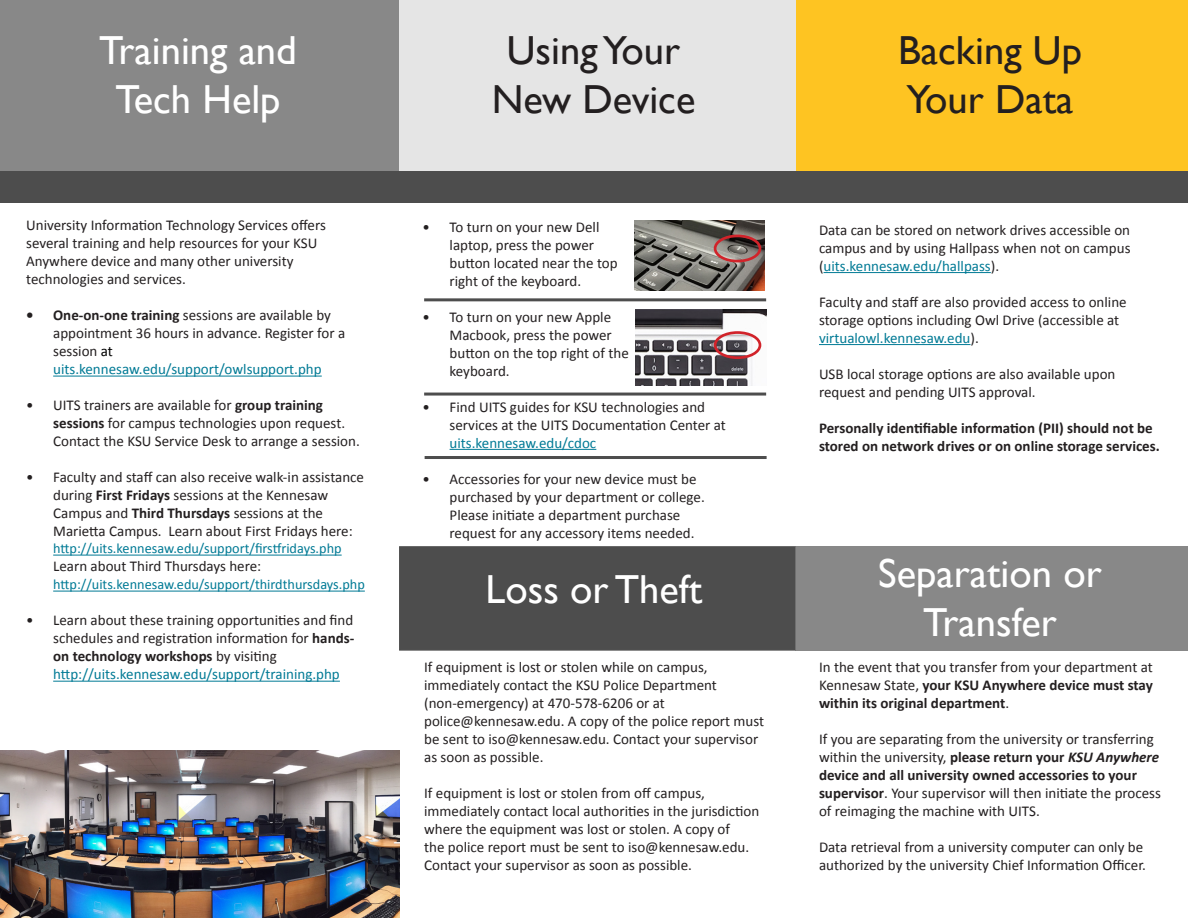
<style>
.page{position:relative;width:1188px;height:918px;background:#fff}
.page>*{position:absolute;margin:0;border:0;box-sizing:border-box;transform-origin:0 0}
.t1{font:40.5px "Gill Sans";color:#fff}
.t2{font:40.5px "Gill Sans";color:#231f20}
.t3{font:15px/18px "Calibri";color:#231f20}
.t4{font:700 15px/18px "Calibri";color:#231f20}
.t5{font:14.25px "Calibri";color:#007a95}
.s1{font-weight:700}
.s2{color:#000}
.s3{color:#007a95}
.s4{font-weight:700;font-style:italic}
</style>
<div class="page">
<div style="left:795px;top:0;width:393px;height:172px;background:#fec422"></div>
<div style="left:0;top:0;width:399px;height:172px;background:#888"></div>
<div style="left:795px;top:546px;width:393px;height:105px;background:#888"></div>
<div style="left:399px;top:0;width:396px;height:172px;background:#e5e5e5"></div>
<div style="left:0;top:172px;width:1188px;height:31px;background:#4d4d4d"></div>
<hr style="left:824px;top:272px;width:167px;height:1px;background:#007a95">
<hr style="left:819px;top:344px;width:152px;height:1px;background:#007a95">
<hr style="left:53px;top:376px;width:269px;height:1px;background:#007a95">
<hr style="left:53px;top:555px;width:289px;height:1px;background:#007a95">
<hr style="left:53px;top:591px;width:312px;height:1px;background:#007a95">
<hr style="left:53px;top:681px;width:287px;height:1px;background:#007a95">
<img style="left:0;top:750px;width:399px;height:168px">
<div style="left:399px;top:546px;width:396px;height:105px;background:#4d4d4d;border:2px solid #4d4d4d"></div>
<hr style="left:450px;top:449px;width:146px;height:1px;background:#007a95">
<img style="left:634px;top:220px;width:131px;height:71px">
<div style="left:714px;top:235px;width:47px;height:27px;border:3px solid #d1232a;border-radius:50%"></div>
<hr style="left:424px;top:393px;width:342px;height:3px;background:#4d4d4d">
<hr style="left:425px;top:456px;width:342px;height:3px;background:#4d4d4d">
<hr style="left:424px;top:298px;width:342px;height:3px;background:#4d4d4d">
<img style="left:636px;top:309px;width:130px;height:77px">
<div style="left:714px;top:331px;width:47px;height:28px;border:3px solid #d1232a;border-radius:50%"></div>
<p class="t1" style="left:99px;top:27px;width:199px">Training and</p>
<p class="t1" style="left:115px;top:75px;width:167px">Tech Help</p>
<p class="t3" style="left:26px;top:216px;width:301px">University Information Technology Services offers several training and help resources for your KSU Anywhere device and many other university technologies and services.</p>
<p class="t3" style="left:53px;top:306px;width:294px;text-indent:-27px"><span class="s1">• One-on-one training</span> sessions are available by appointment 36 hours in advance. Register for a session <span class="s2">at </span><span class="s3">uits.kennesaw.edu/support/owlsupport.php</span></p>
<p class="t3" style="left:53px;top:396px;width:308px;text-indent:-27px">• UITS trainers are available for <span class="s1">group training sessions</span> for campus technologies upon request.<br>Contact the KSU Service Desk to arrange a session.</p>
<p class="t3" style="left:53px;top:468px;width:312px;text-indent:-27px">• Faculty and staff can also receive walk-in assistance during <span class="s1">First Fridays</span> sessions at the Kennesaw Campus and <span class="s1">Third Thursdays</span> sessions at the Marietta Campus. Learn about First Fridays here:</p>
<p class="t5" style="left:53px;top:540px;width:290px">http://uits.kennesaw.edu/support/firstfridays.php</p>
<p class="t3" style="left:53px;top:558px;width:210px">Learn about Third Thursdays here:</p>
<p class="t5" style="left:53px;top:576px;width:313px">http://uits.kennesaw.edu/support/thirdthursdays.php</p>
<p class="t3" style="left:53px;top:612px;width:303px;text-indent:-27px">• Learn about these training opportunities and find schedules and registration information for <span class="s1">hands&shy;on technology workshops</span> by visiting <span class="s3">http://uits.kennesaw.edu/support/training.php</span></p>
<p class="t2" style="left:507px;top:27px;width:175px">Using Your</p>
<p class="t2" style="left:492px;top:75px;width:205px">New Device</p>
<p class="t3" style="left:450px;top:218px;width:170px;text-indent:-27px">• To turn on your new Dell laptop, press the power button located near the top right of the keyboard.</p>
<p class="t3" style="left:450px;top:308px;width:181px;text-indent:-27px">• To turn on your new Apple<br>Macbook, press the power button on the top right of the keyboard.</p>
<p class="t3" style="left:450px;top:398px;width:278px;text-indent:-27px">• Find UITS guides for KSU technologies and services at the UITS Documentation Center at <span class="s3">uits.kennesaw.edu/cdoc</span></p>
<p class="t3" style="left:450px;top:470px;width:257px;text-indent:-27px">• Accessories for your new device must be purchased by your department or college.<br>Please initiate a department purchase request for any accessory items needed.</p>
<p class="t1" style="left:486px;top:566px;width:218px">Loss or Theft</p>
<p class="t3" style="left:424px;top:658px;width:342px">If equipment is lost or stolen while on campus, immediately contact the KSU Police Department (non-emergency) at 470-578-6206 or at police@kennesaw.edu. A copy of the police report must be sent to iso@kennesaw.edu. Contact your supervisor as soon as possible.</p>
<p class="t3" style="left:424px;top:784px;width:337px">If equipment is lost or stolen from off campus, immediately contact local authorities in the jurisdiction where the equipment was lost or stolen. A copy of<br>the police report must be sent to iso@kennesaw.edu.<br>Contact your supervisor as soon as possible.</p>
<p class="t2" style="left:898px;top:27px;width:185px">Backing Up</p>
<p class="t2" style="left:906px;top:75px;width:169px">Your Data</p>
<p class="t3" style="left:819px;top:221px;width:313px;text-align:justify">Data can be stored on network drives accessible on campus and by using Hallpass when not on campus (<span class="s3">uits.kennesaw.edu/hallpass</span>).</p>
<p class="t3" style="left:819px;top:293px;width:309px">Faculty and staff are also provided access to online storage options including Owl Drive (accessible at <span class="s3">virtualowl.kennesaw.edu</span>).</p>
<p class="t3" style="left:819px;top:365px;width:298px">USB local storage options are also available upon request and pending UITS approval.</p>
<p class="t4" style="left:819px;top:419px;width:342px">Personally identifiable information (PII) should not be stored on network drives or on online storage services.</p>
<p class="t1" style="left:878px;top:550px;width:225px">Separation or</p>
<p class="t1" style="left:923px;top:599px;width:135px">Transfer</p>
<p class="t3" style="left:819px;top:658px;width:335px;text-align:justify">In the event that you transfer from your department at Kennesaw State, <span class="s1">your KSU Anywhere device must stay within its original department</span>.</p>
<p class="t3" style="left:819px;top:730px;width:344px">If you are separating from the university or transferring within the university, <span class="s1">please return your</span> <span class="s4">KSU Anywhere </span><span class="s1">device and all university owned accessories to your supervisor</span>. Your supervisor will then initiate the process of reimaging the machine with UITS.</p>
<p class="t3" style="left:819px;top:838px;width:328px">Data retrieval from a university computer can only be authorized by the university Chief Information Officer.</p>
</div>
